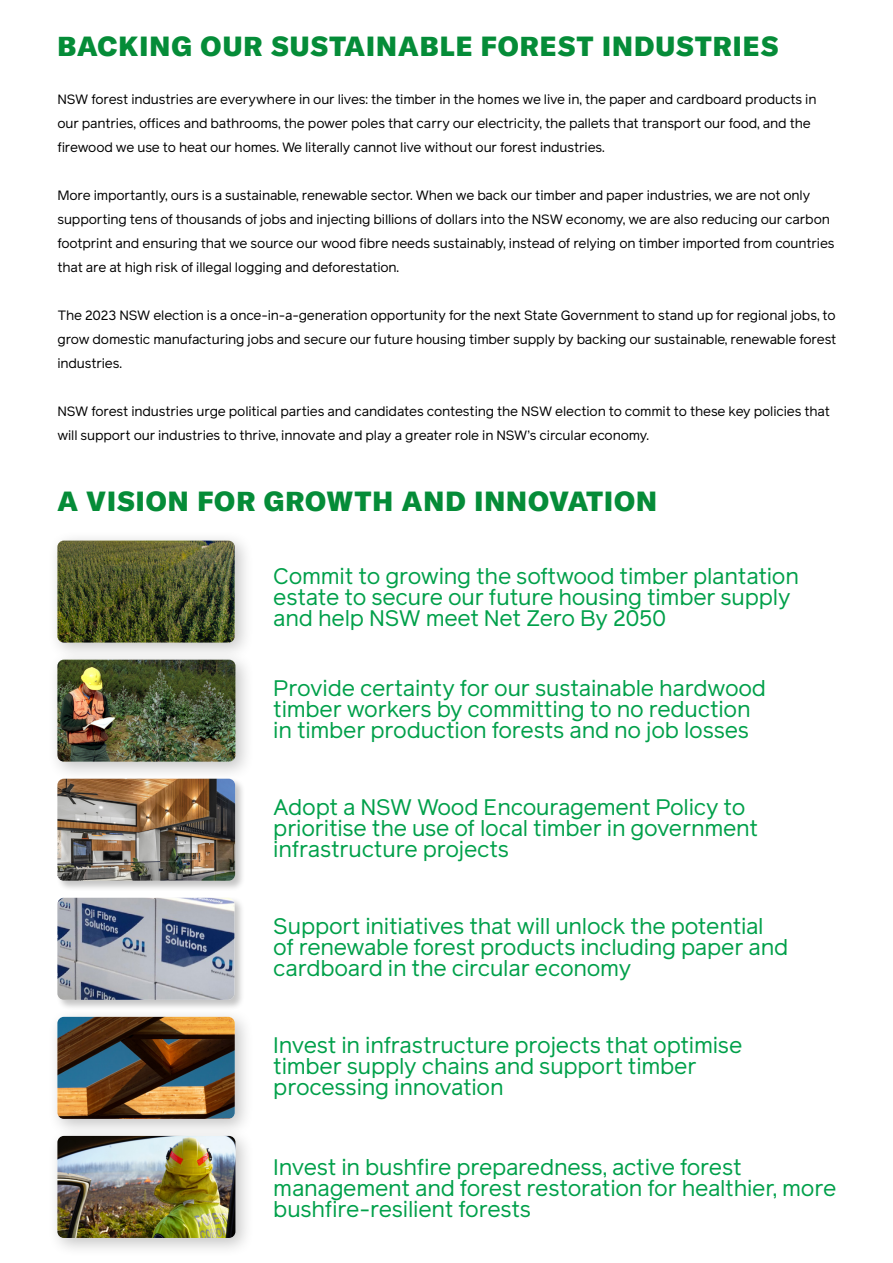
<style>
.page{position:relative;width:893px;height:1263px;background:#fff}
.page>*{position:absolute;margin:0;border:0;box-sizing:border-box;transform-origin:0 0}
.t1{font:27px "GT America Bl";letter-spacing:.04em;color:#058c38}
.t2{font:22.5px/21px "Reader Pro";letter-spacing:-.01em;color:#00a04a}
.t3{font:13.5px/24px "Reader Pro";letter-spacing:-.01em;color:#000101}
</style>
<div class="page">
<div style="left:47px;top:1126px;width:208px;height:131px;background:#000;opacity:.23"></div>
<img style="left:57px;top:1138px;width:178px;height:100px">
<div style="left:47px;top:1006px;width:207px;height:132px;background:#000;opacity:.23"></div>
<img style="left:57px;top:1017px;width:178px;height:102px">
<div style="left:56px;top:777px;width:190px;height:114px;background:#000;opacity:.23"></div>
<img style="left:57px;top:781px;width:178px;height:100px">
<div style="left:56px;top:897px;width:189px;height:113px;background:#000;opacity:.23"></div>
<img style="left:57px;top:898px;width:177px;height:102px">
<div style="left:47px;top:649px;width:208px;height:132px;background:#000;opacity:.23"></div>
<img style="left:57px;top:662px;width:178px;height:100px">
<div style="left:47px;top:530px;width:207px;height:132px;background:#000;opacity:.23"></div>
<img style="left:57px;top:540px;width:178px;height:103px">
<h1 class="t1" style="left:57px;top:29px;width:722px">BACKING OUR SUSTAINABLE FOREST INDUSTRIES</h1>
<p class="t3" style="left:57px;top:87px;width:761px">NSW forest industries are everywhere in our lives: the timber in the homes we live in, the paper and cardboard products in our pantries, offices and bathrooms, the power poles that carry our electricity, the pallets that transport our food, and the firewood we use to heat our homes. We literally cannot live without our forest industries.</p>
<p class="t3" style="left:57px;top:183px;width:779px">More importantly, ours is a sustainable, renewable sector. When we back our timber and paper industries, we are not only supporting tens of thousands of jobs and injecting billions of dollars into the NSW economy, we are also reducing our carbon footprint and ensuring that we source our wood fibre needs sustainably, instead of relying on timber imported from countries that are at high risk of illegal logging and deforestation.</p>
<p class="t3" style="left:57px;top:303px;width:781px;text-align:justify">The 2023 NSW election is a once-in-a-generation opportunity for the next State Government to stand up for regional jobs, to grow domestic manufacturing jobs and secure our future housing timber supply by backing our sustainable, renewable forest industries.</p>
<p class="t3" style="left:57px;top:399px;width:774px">NSW forest industries urge political parties and candidates contesting the NSW election to commit to these key policies that will support our industries to thrive, innovate and play a greater role in NSW’s circular economy.</p>
<h1 class="t1" style="left:57px;top:484px;width:601px">A VISION FOR GROWTH AND INNOVATION</h1>
<h2 class="t2" style="left:273px;top:565px;width:527px">Commit to growing the softwood timber plantation estate to secure our future housing timber supply and help NSW meet Net Zero By 2050</h2>
<h2 class="t2" style="left:273px;top:677px;width:494px">Provide certainty for our sustainable hardwood timber workers by committing to no reduction in timber production forests and no job losses</h2>
<h2 class="t2" style="left:273px;top:796px;width:486px">Adopt a NSW Wood Encouragement Policy to prioritise the use of local timber in government infrastructure projects</h2>
<h2 class="t2" style="left:273px;top:915px;width:517px">Support initiatives that will unlock the potential of renewable forest products including paper and cardboard in the circular economy</h2>
<h2 class="t2" style="left:273px;top:1034px;width:470px">Invest in infrastructure projects that optimise timber supply chains and support timber processing innovation</h2>
<h2 class="t2" style="left:273px;top:1156px;width:565px">Invest in bushfire preparedness, active forest management and forest restoration for healthier, more bushfire-resilient forests</h2>
</div>
